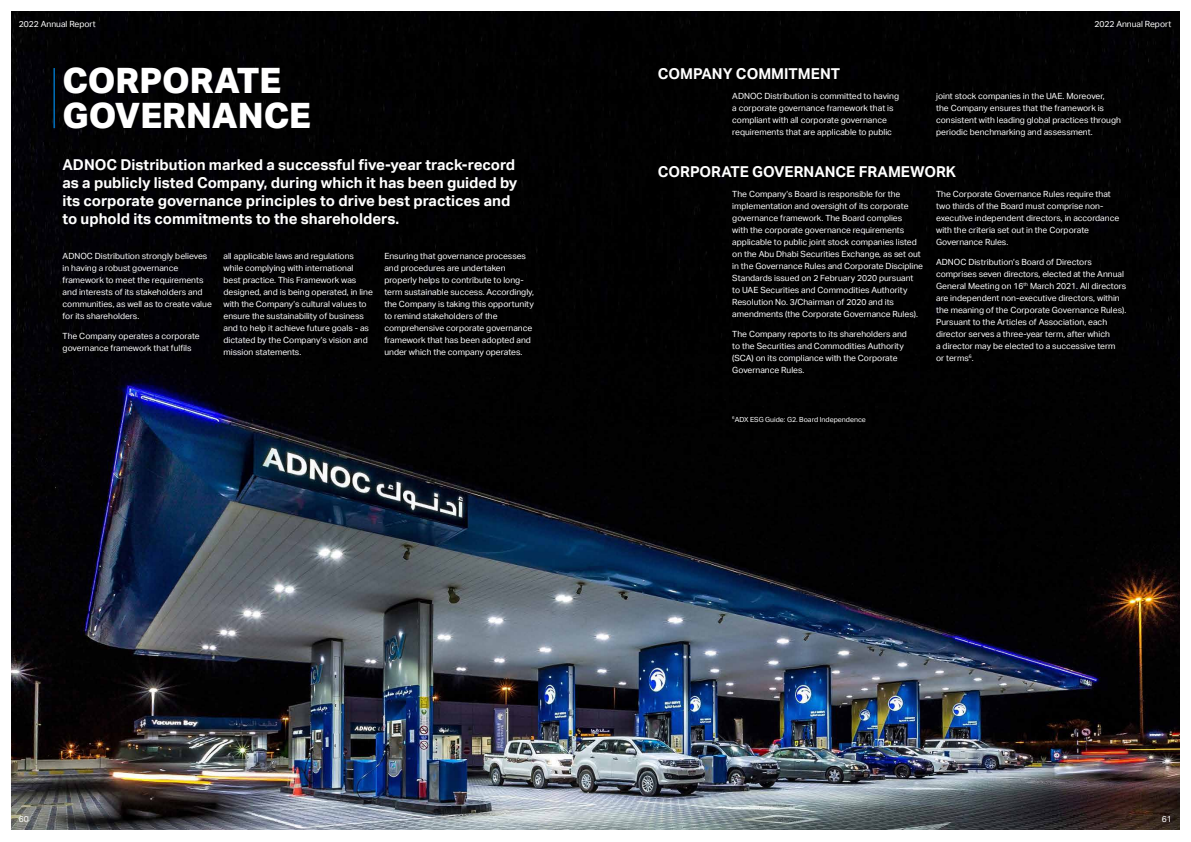
<style>
.page{position:relative;width:1191px;height:842px;background:#fff}
.page>*{position:absolute;margin:0;border:0;box-sizing:border-box;transform-origin:0 0}
.t1{font:800 35px/35px "ADNOC Sans";color:#fff}
.t2{font:700 15px/18px "ADNOC Sans";color:#fff}
.t3{font:8.5px/12px "ADNOC Sans";color:#fff}
.t4{font:7px "ADNOC Sans";color:#fff}
</style>
<div class="page">
<img style="left:11px;top:11px;width:1168px;height:819px">
<hr style="left:53px;top:68px;width:2px;height:60px;background:#0077c8">
<p class="t3" style="left:19px;top:18px;width:79px">2022 Annual Report</p>
<h1 class="t1" style="left:62px;top:63px;width:250px">CORPORATE<br>GOVERNANCE</h1>
<p class="t2" style="left:62px;top:155px;width:456px">ADNOC Distribution marked a successful five-year track-record as a publicly listed Company, during which it has been guided by its corporate governance principles to drive best practices and to uphold its commitments to the shareholders.</p>
<p class="t3" style="left:63px;top:250px;width:151px">ADNOC Distribution strongly believes in having a robust governance framework to meet the requirements and interests of its stakeholders and communities, as well as to create value for its shareholders.</p>
<p class="t3" style="left:63px;top:330px;width:139px">The Company operates a corporate governance framework that fulfils</p>
<p class="t3" style="left:223px;top:250px;width:151px">all applicable laws and regulations while complying with international best practice. This Framework was designed, and is being operated, in line with the Company’s cultural values to ensure the sustainability of business and to help it achieve future goals - as dictated by the Company’s vision and mission statements.</p>
<p class="t3" style="left:384px;top:250px;width:151px">Ensuring that governance processes and procedures are undertaken properly helps to contribute to long&shy;term sustainable success. Accordingly, the Company is taking this opportunity to remind stakeholders of the comprehensive corporate governance framework that has been adopted and under which the company operates.</p>
<p class="t3" style="left:1094px;top:18px;width:79px">2022 Annual Report</p>
<h2 class="t2" style="left:658px;top:65px;width:184px">COMPANY COMMITMENT</h2>
<p class="t3" style="left:732px;top:90px;width:168px">ADNOC Distribution is committed to having a corporate governance framework that is compliant with all corporate governance requirements that are applicable to public</p>
<p class="t3" style="left:936px;top:90px;width:186px">joint stock companies in the UAE. Moreover,<br>the Company ensures that the framework is consistent with leading global practices through periodic benchmarking and assessment.</p>
<h2 class="t2" style="left:658px;top:162px;width:300px">CORPORATE GOVERNANCE FRAMEWORK</h2>
<p class="t3" style="left:732px;top:188px;width:192px">The Company’s Board is responsible for the implementation and oversight of its corporate governance framework. The Board complies<br>with the corporate governance requirements applicable to public joint stock companies listed on the Abu Dhabi Securities Exchange, as set out in the Governance Rules and Corporate Discipline Standards issued on 2 February 2020 pursuant to UAE Securities and Commodities Authority Resolution No. 3/Chairman of 2020 and its amendments (the Corporate Governance Rules).</p>
<p class="t3" style="left:732px;top:328px;width:176px">The Company reports to its shareholders and to the Securities and Commodities Authority (SCA) on its compliance with the Corporate Governance Rules.</p>
<p class="t3" style="left:936px;top:188px;width:185px">The Corporate Governance Rules require that two thirds of the Board must comprise non&shy;executive independent directors, in accordance with the criteria set out in the Corporate Governance Rules.</p>
<p class="t3" style="left:936px;top:256px;width:192px">ADNOC Distribution’s Board of Directors comprises seven directors, elected at the Annual General Meeting on 16<sup>th</sup> March 2021. All directors are independent non-executive directors, within the meaning of the Corporate Governance Rules).<br>Pursuant to the Articles of Association, each director serves a three-year term, after which<br>a director may be elected to a successive term<br>or terms<sup>6</sup>.</p>
<p class="t4" style="left:732px;top:415px;width:135px"><sup>6</sup>ADX ESG Guide: G2. Board Independence</p>
<p class="t3" style="left:19px;top:813px;width:12px">60</p>
<p class="t3" style="left:1161px;top:813px;width:12px">61</p>
</div>
